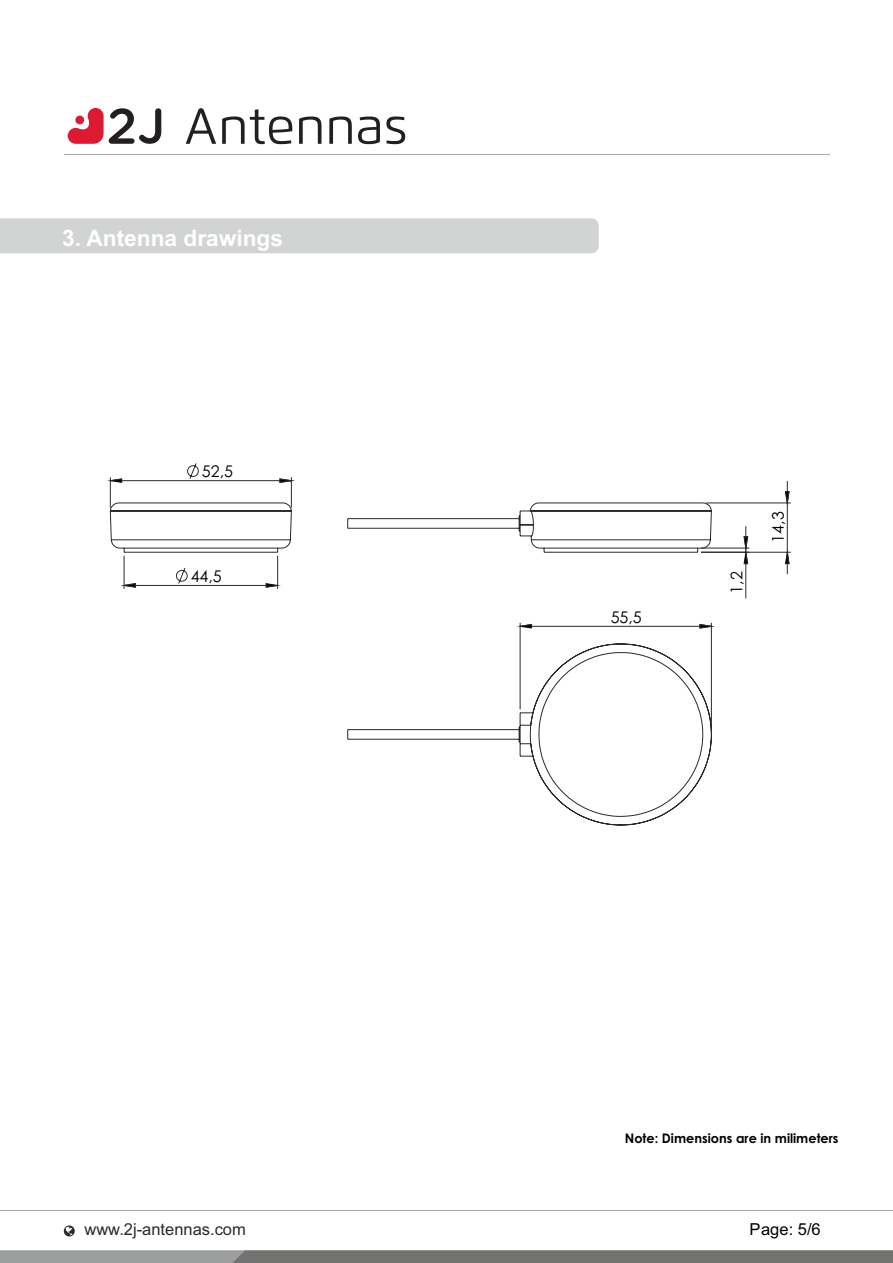
<style>
.page{position:relative;width:893px;height:1263px;background:#fff}
.page>*{position:absolute;margin:0;border:0;box-sizing:border-box;transform-origin:0 0}
.t1{font:700 22.65px "Arial";color:#fff}
.t2{font:16.5px "Arial";color:#2b2a29}
.t3{font:16.5px "Arial";color:#000}
.t4{font:16.05px "Century Gothic";color:#000}
.t5{font:700 13.2px "Century Gothic";color:#000}
</style>
<div class="page">
<svg style="left:0;top:1250px;width:893px;height:13px;background:#7f807f"></svg>
<hr style="left:0;top:1210px;width:893px;height:1px;background:#a9a9a9">
<svg style="left:63px;top:1225px;width:12px;height:11px"></svg>
<div style="left:0;top:218px;width:599px;height:35px;background:#d2d3d3"></div>
<hr style="left:277px;top:556px;width:1px;height:33px;background:#2b2a29">
<hr style="left:124px;top:556px;width:1px;height:33px;background:#2b2a29">
<hr style="left:110px;top:477px;width:1px;height:31px;background:#2b2a29">
<hr style="left:291px;top:477px;width:1px;height:31px;background:#2b2a29">
<hr style="left:520px;top:623px;width:1px;height:86px;background:#2b2a29">
<hr style="left:711px;top:623px;width:1px;height:108px;background:#2b2a29">
<hr style="left:701px;top:548px;width:48px;height:1px;background:#2b2a29">
<hr style="left:745px;top:552px;width:1px;height:46px;background:#2b2a29">
<hr style="left:701px;top:552px;width:90px;height:1px;background:#2b2a29">
<hr style="left:706px;top:503px;width:85px;height:1px;background:#2b2a29">
<svg style="left:123px;top:567px;width:155px;height:21px"></svg>
<svg style="left:110px;top:463px;width:182px;height:20px"></svg>
<svg style="left:519px;top:624px;width:193px;height:5px"></svg>
<svg style="left:743px;top:526px;width:5px;height:38px"></svg>
<svg style="left:785px;top:481px;width:5px;height:93px"></svg>
<svg style="left:110px;top:502px;width:182px;height:51px"></svg>
<svg style="left:347px;top:502px;width:365px;height:51px"></svg>
<svg style="left:347px;top:643px;width:365px;height:183px"></svg>
<hr style="left:64px;top:154px;width:765px;height:1px;background:#a9a9a9">
<svg style="left:68px;top:108px;width:93px;height:36px"></svg>
<div style="left:75px;top:116px;width:9px;height:8px;background:#dd1a32;border-radius:50%"></div>
<svg style="left:186px;top:108px;width:219px;height:36px"></svg>
<h1 class="t1" style="left:62px;top:230px;width:222px">3. Antenna drawings</h1>
<p class="t4" style="left:202px;top:465px;width:33px">52,5</p>
<p class="t4" style="left:191px;top:570px;width:33px">44,5</p>
<p class="t2" style="left:84px;top:1223px;width:163px">www.2j-antennas.com</p>
<p class="t4" style="left:611px;top:611px;width:33px">55,5</p>
<p class="t4" style="left:730px;top:594px;width:24px;rotate:-90deg">1,2</p>
<p class="t4" style="left:772px;top:543px;width:33px;rotate:-90deg">14,3</p>
<p class="t5" style="left:625px;top:1133px;width:215px">Note: Dimensions are in milimeters</p>
<p class="t3" style="left:749px;top:1223px;width:73px">Page: 5/6</p>
</div>
